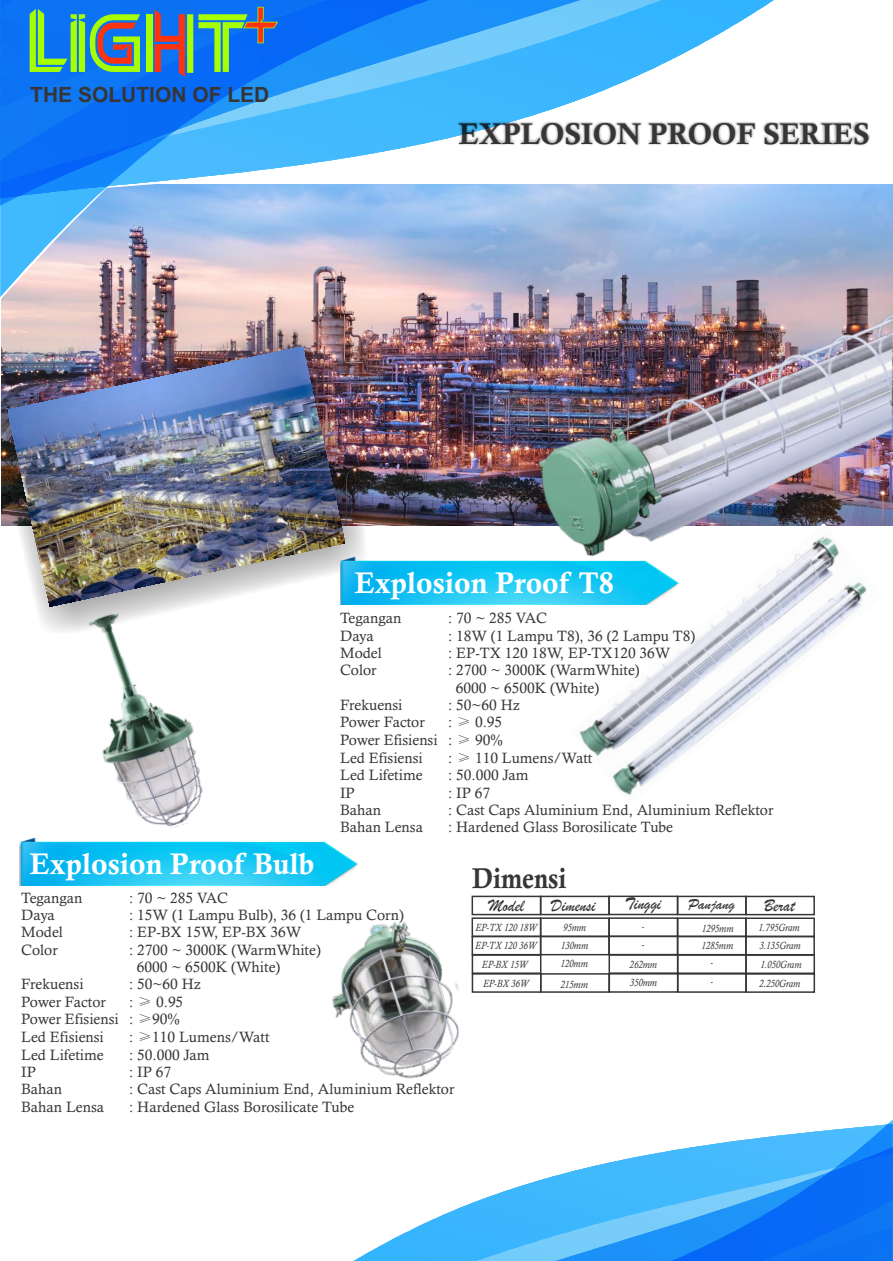
<style>
.page{position:relative;width:893px;height:1261px;background:#fff}
.page>*{position:absolute;margin:0;border:0;box-sizing:border-box;transform-origin:0 0}
.t1{font:30px "Calis MT Bol";color:#fff}
.t2{font:30px "Calis MT Bol";color:#373535}
.t3{font:28.65px "Calis MT Bol";color:#373535;scale:.88 1}
.t4{font:700 21px "Arial";color:#373535}
.t5{font:18px "Brush Script";color:#373535;scale:.94 1}
.t6{font:15.75px "Brush Script";color:#373535;scale:1.07 1}
.t7{font:15px/17.7px "Calisto";color:#373535}
.t8{font:italic 10.65px/18.5px "Calisto";color:#373535;scale:.88 1}
.s1{font-family:"Adobe Song Std";font-weight:300}
</style>
<div class="page">
<img style="left:20px;top:837px;width:338px;height:49px">
<img style="left:1px;top:185px;width:891px;height:340px">
<img style="left:579px;top:655px;width:223px;height:141px">
<img style="left:0;top:325px;width:372px;height:295px">
<div style="left:472px;top:895px;width:69px;height:20px;border:2px solid #373535"></div>
<div style="left:540px;top:895px;width:70px;height:20px;border:2px solid #373535"></div>
<div style="left:608px;top:895px;width:70px;height:20px;border:2px solid #373535"></div>
<div style="left:677px;top:895px;width:70px;height:20px;border:2px solid #373535"></div>
<div style="left:745px;top:896px;width:70px;height:19px;border:2px solid #373535"></div>
<div style="left:472px;top:917px;width:69px;height:20px;border:2px solid #373535"></div>
<div style="left:540px;top:917px;width:70px;height:20px;border:2px solid #373535"></div>
<div style="left:608px;top:917px;width:70px;height:20px;border:2px solid #373535"></div>
<div style="left:677px;top:917px;width:70px;height:20px;border:2px solid #373535"></div>
<div style="left:745px;top:917px;width:70px;height:20px;border:2px solid #373535"></div>
<div style="left:472px;top:936px;width:69px;height:19px;border:2px solid #373535"></div>
<div style="left:472px;top:954px;width:69px;height:20px;border:2px solid #373535"></div>
<div style="left:472px;top:973px;width:69px;height:20px;border:2px solid #373535"></div>
<div style="left:540px;top:936px;width:70px;height:19px;border:2px solid #373535"></div>
<div style="left:540px;top:973px;width:70px;height:20px;border:2px solid #373535"></div>
<div style="left:608px;top:935px;width:70px;height:20px;border:2px solid #373535"></div>
<div style="left:608px;top:954px;width:70px;height:20px;border:2px solid #373535"></div>
<div style="left:609px;top:973px;width:69px;height:20px;border:2px solid #373535"></div>
<div style="left:677px;top:936px;width:70px;height:19px;border:2px solid #373535"></div>
<div style="left:745px;top:936px;width:70px;height:19px;border:2px solid #373535"></div>
<div style="left:677px;top:954px;width:70px;height:20px;border:2px solid #373535"></div>
<div style="left:745px;top:954px;width:70px;height:20px;border:2px solid #373535"></div>
<div style="left:677px;top:973px;width:70px;height:20px;border:2px solid #373535"></div>
<div style="left:745px;top:973px;width:70px;height:20px;border:2px solid #373535"></div>
<svg style="left:354px;top:1119px;width:539px;height:142px"></svg>
<svg style="left:0;top:0;width:871px;height:300px"></svg>
<img style="left:332px;top:895px;width:151px;height:184px">
<img style="left:8px;top:347px;width:337px;height:259px">
<img style="left:507px;top:208px;width:386px;height:447px">
<img style="left:42px;top:587px;width:194px;height:262px">
<img style="left:340px;top:554px;width:341px;height:51px">
<h3 class="t4" style="left:30px;top:86px;width:241px">THE SOLUTION OF LED</h3>
<h1 class="t2" style="left:459px;top:123px;width:412px">EXPLOSION PROOF SERIES</h1>
<h1 class="t1" style="left:30px;top:852px;width:286px">Explosion Proof Bulb</h1>
<h1 class="t1" style="left:355px;top:572px;width:261px">Explosion Proof T8</h1>
<p class="t7" style="left:340px;top:611px;width:63px">Tegangan</p>
<p class="t7" style="left:448px;top:611px;width:100px">: 70 ~ 285 VAC</p>
<p class="t7" style="left:340px;top:628px;width:35px">Daya</p>
<p class="t7" style="left:448px;top:628px;width:249px">: 18W (1 Lampu T8), 36 (2 Lampu T8)</p>
<p class="t7" style="left:340px;top:645px;width:43px">Model</p>
<p class="t7" style="left:448px;top:645px;width:224px">: EP-TX 120 18W, EP-TX120 36W</p>
<p class="t7" style="left:340px;top:663px;width:38px">Color</p>
<p class="t7" style="left:456px;top:663px;width:185px;line-height:17.2px;text-indent:-8px">: 2700 ~ 3000K (WarmWhite)<br>6000 ~ 6500K (White)</p>
<p class="t7" style="left:340px;top:697px;width:64px">Frekuensi</p>
<p class="t7" style="left:448px;top:697px;width:73px">: 50~60 Hz</p>
<p class="t7" style="left:340px;top:715px;width:86px">Power Factor</p>
<p class="t7" style="left:340px;top:715px;width:164px;text-align:justify;text-indent:108px">: <span class="s1">≥</span> 0.95<br>Power Efisiensi : <span class="s1">≥</span> 90% Led Efisiensi</p>
<p class="t7" style="left:448px;top:750px;width:146px">: <span class="s1">≥</span> 110 Lumens/Watt</p>
<p class="t7" style="left:340px;top:768px;width:84px">Led Lifetime</p>
<p class="t7" style="left:448px;top:768px;width:82px">: 50.000 Jam</p>
<p class="t7" style="left:340px;top:785px;width:16px">IP</p>
<p class="t7" style="left:448px;top:785px;width:43px">: IP 67</p>
<p class="t7" style="left:340px;top:802px;width:42px">Bahan</p>
<p class="t7" style="left:448px;top:802px;width:327px">: Cast Caps Aluminium End, Aluminium Reflektor</p>
<p class="t7" style="left:340px;top:820px;width:84px">Bahan Lensa</p>
<p class="t7" style="left:448px;top:820px;width:226px">: Hardened Glass Borosilicate Tube</p>
<h2 class="t3" style="left:472px;top:867px;width:108px">Dimensi</h2>
<p class="t7" style="left:21px;top:890px;width:63px">Tegangan</p>
<p class="t7" style="left:129px;top:890px;width:100px">: 70 ~ 285 VAC</p>
<p class="t7" style="left:21px;top:907px;width:35px">Daya</p>
<p class="t7" style="left:129px;top:907px;width:276px">: 15W (1 Lampu Bulb), 36 (1 Lampu Corn)</p>
<p class="t7" style="left:21px;top:925px;width:43px">Model</p>
<p class="t7" style="left:129px;top:925px;width:174px">: EP-BX 15W, EP-BX 36W</p>
<p class="t7" style="left:21px;top:942px;width:38px">Color</p>
<p class="t7" style="left:137px;top:942px;width:185px;line-height:17.2px;text-indent:-8px">: 2700 ~ 3000K (WarmWhite)<br>6000 ~ 6500K (White)</p>
<p class="t7" style="left:21px;top:977px;width:64px">Frekuensi</p>
<p class="t7" style="left:129px;top:977px;width:73px">: 50~60 Hz</p>
<p class="t7" style="left:21px;top:994px;width:86px">Power Factor</p>
<p class="t7" style="left:21px;top:994px;width:164px;text-indent:108px">: <span class="s1">≥</span> 0.95<br>Power Efisiensi : <span class="s1">≥</span>90%<br>Led Efisiensi</p>
<p class="t7" style="left:129px;top:1029px;width:142px">: <span class="s1">≥</span>110 Lumens/Watt</p>
<p class="t7" style="left:21px;top:1047px;width:84px">Led Lifetime</p>
<p class="t7" style="left:129px;top:1047px;width:82px">: 50.000 Jam</p>
<p class="t7" style="left:21px;top:1064px;width:16px">IP</p>
<p class="t7" style="left:129px;top:1064px;width:43px">: IP 67</p>
<p class="t7" style="left:21px;top:1082px;width:42px">Bahan</p>
<p class="t7" style="left:129px;top:1082px;width:327px">: Cast Caps Aluminium End, Aluminium Reflektor</p>
<p class="t7" style="left:21px;top:1099px;width:84px">Bahan Lensa</p>
<p class="t7" style="left:129px;top:1099px;width:226px">: Hardened Glass Borosilicate Tube</p>
<p class="t5" style="left:489px;top:900px;width:39px">Model</p>
<p class="t5" style="left:551px;top:900px;width:49px">Dimensi</p>
<p class="t5" style="left:625px;top:898px;width:40px">Tinggi</p>
<p class="t5" style="left:764px;top:900px;width:34px">Berat</p>
<p class="t8" style="left:475px;top:919px;width:72px;text-align:center">EP-TX 120 18W<br>EP-TX 120 36W<br>EP-BX 15W</p>
<p class="t6" style="left:688px;top:899px;width:45px">Panjang</p>
<p class="t8" style="left:561px;top:919px;width:33px">95mm<br>130mm</p>
<p class="t8" style="left:560px;top:976px;width:33px">215mm</p>
<p class="t8" style="left:642px;top:918px;width:4px">- -</p>
<p class="t8" style="left:758px;top:920px;width:49px;line-height:17.9px">1.795Gram<br>3.135Gram</p>
<p class="t8" style="left:702px;top:920px;width:38px">1295mm</p>
<p class="t8" style="left:701px;top:937px;width:38px">1285mm</p>
<p class="t8" style="left:710px;top:954px;width:4px">-</p>
<p class="t8" style="left:760px;top:956px;width:48px">1.050Gram</p>
<p class="t8" style="left:710px;top:973px;width:4px">-</p>
<p class="t8" style="left:560px;top:955px;width:33px">120mm</p>
<p class="t8" style="left:630px;top:955px;width:33px;line-height:18.9px">262mm<br>350mm</p>
<p class="t8" style="left:483px;top:974px;width:54px">EP-BX 36W</p>
<p class="t8" style="left:759px;top:974px;width:48px">2.250Gram</p>
</div>
